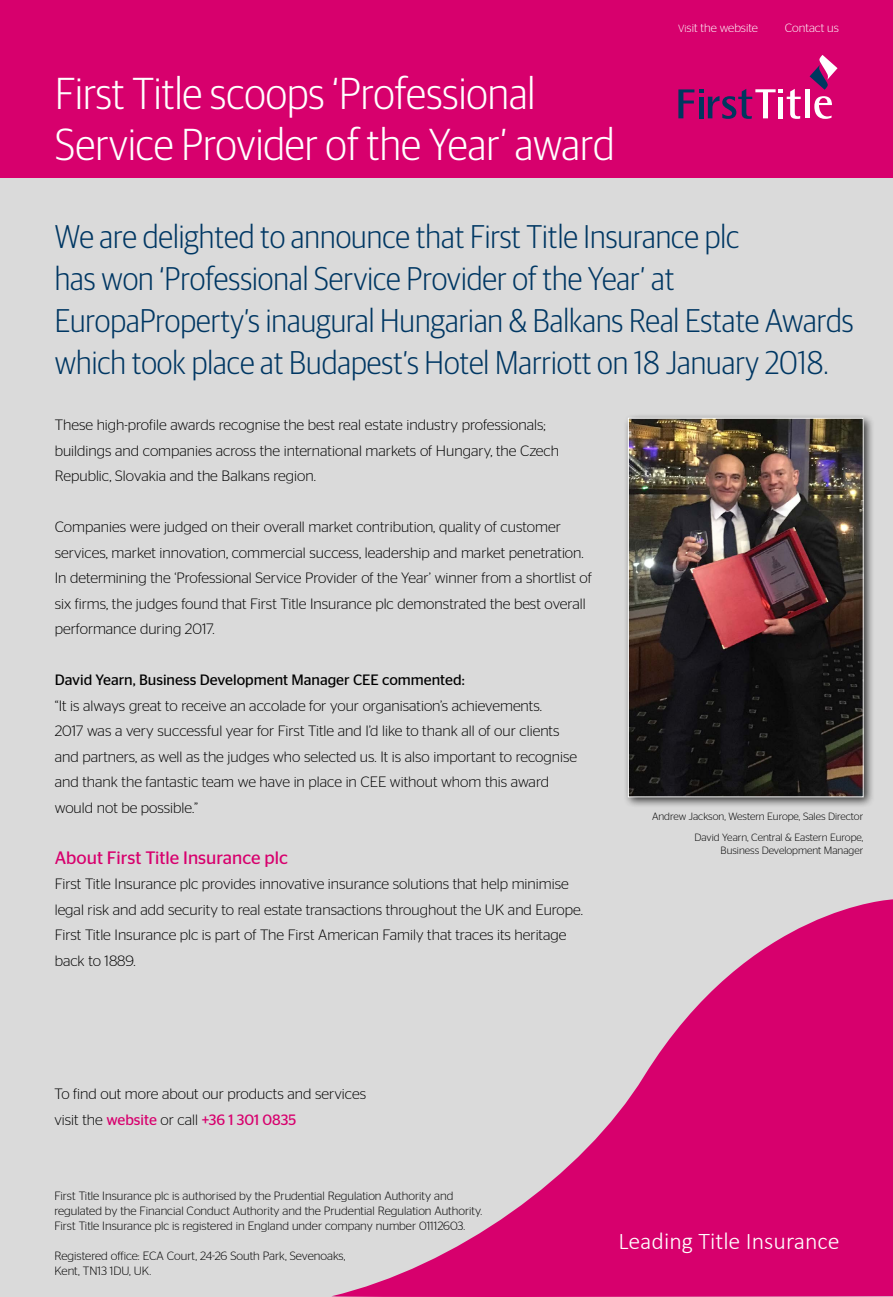
<style>
.page{position:relative;width:893px;height:1297px;background:#fff}
.page>*{position:absolute;margin:0;border:0;box-sizing:border-box;transform-origin:0 0}
.t1{font:300 45px/51px "Guardian Sans Narrow";color:#fff}
.t2{font:300 33px/42px "Guardian Sans Narrow";color:#003763}
.t3{font:300 24px "Calibri";color:#fff}
.t4{font:18px "Stag Sans";color:#d7006d}
.t5{font:300 15px/25.5px "Stag Sans";color:#000}
.t6{font:15px "Stag Sans";color:#000}
.t7{font:300 12px/15px "Stag Sans";color:#000}
.t8{font:300 12px "Stag Sans";color:#fff}
.t9{font:300 10.5px/21px "Stag Sans";color:#000;text-align:right}
.s1{font-size:10.5px}
.s2{font-weight:400;color:#d7006d}
</style>
<div class="page">
<div style="left:0;top:177px;width:893px;height:1120px;background:#dadada"></div>
<div style="left:0;top:0;width:893px;height:177px;background:#d7006d"></div>
<svg style="left:678px;top:89px;width:123px;height:30px"></svg>
<div style="left:805px;top:89px;width:5px;height:29px;background:#fff"></div>
<svg style="left:814px;top:96px;width:18px;height:23px"></svg>
<svg style="left:810px;top:55px;width:27px;height:35px"></svg>
<div style="left:623px;top:413px;width:252px;height:395px;background:#000;opacity:.75"></div>
<img style="left:630px;top:420px;width:231px;height:375px">
<div style="left:628px;top:418px;width:235px;height:379px;border:1px solid #fff"></div>
<svg style="left:331px;top:899px;width:562px;height:398px;background:#d86fa4"></svg>
<h1 class="t1" style="left:55px;top:65px;width:561px">First Title scoops ‘Professional<br>Service Provider of the Year’ award</h1>
<p class="t8" style="left:678px;top:22px;width:81px"><span class="s1">Vi</span>sit the website</p>
<p class="t8" style="left:785px;top:22px;width:56px">Contact us</p>
<p class="t2" style="left:55px;top:213px;width:800px">We are delighted to announce that First Title Insurance plc<br>has won ‘Professional Service Provider of the Year’ at EuropaProperty’s inaugural Hungarian &amp; Balkans Real Estate Awards which took place at Budapest’s Hotel Marriott on 18 January 2018.</p>
<p class="t5" style="left:55px;top:412px;width:506px">These high-profile awards recognise the best real estate industry professionals; buildings and companies across the international markets of Hungary, the Czech<br>Republic, Slovakia and the Balkans region.</p>
<p class="t5" style="left:55px;top:514px;width:538px">Companies were judged on their overall market contribution, quality of customer services, market innovation, commercial success, leadership and market penetration.<br>In determining the ‘Professional Service Provider of the Year’ winner from a shortlist of six firms, the judges found that First Title Insurance plc demonstrated the best overall performance during 2017.</p>
<p class="t6" style="left:55px;top:671px;width:411px">David Yearn, Business Development Manager CEE commented:</p>
<p class="t5" style="left:55px;top:692px;width:524px">“It is always great to receive an accolade for your organisation’s achievements.<br>2017 was a very successful year for First Title and I’d like to thank all of our clients and partners, as well as the judges who selected us. It is also important to recognise and thank the fantastic team we have in place in CEE without whom this award would not be possible.”</p>
<p class="t4" style="left:55px;top:847px;width:235px">About First Title Insurance plc</p>
<p class="t5" style="left:55px;top:871px;width:530px">First Title Insurance plc provides innovative insurance solutions that help minimise legal risk and add security to real estate transactions throughout the UK and Europe.<br>First Title Insurance plc is part of The First American Family that traces its heritage back to 1889.</p>
<p class="t9" style="left:652px;top:805px;width:213px">Andrew Jackson, Western Europe, Sales Director<br>David Yearn, Central &amp; Eastern Europe,</p>
<p class="t9" style="left:721px;top:840px;width:144px">Business Development Manager</p>
<p class="t5" style="left:54px;top:1081px;width:313px">To find out more about our products and services visit the <span class="s2">website</span> or call <span class="s2">+36 1 301 0835</span></p>
<p class="t7" style="left:54px;top:1188px;width:429px">First Title Insurance plc is authorised by the Prudential Regulation Authority and regulated by the Financial Conduct Authority and the Prudential Regulation Authority.<br>First Title Insurance plc is registered in England under company number 01112603.</p>
<p class="t7" style="left:54px;top:1248px;width:293px">Registered office: ECA Court, 24-26 South Park, Sevenoaks,<br>Kent, TN13 1DU, UK.</p>
<h3 class="t3" style="left:618px;top:1226px;width:223px">Leading Title Insurance</h3>
</div>
